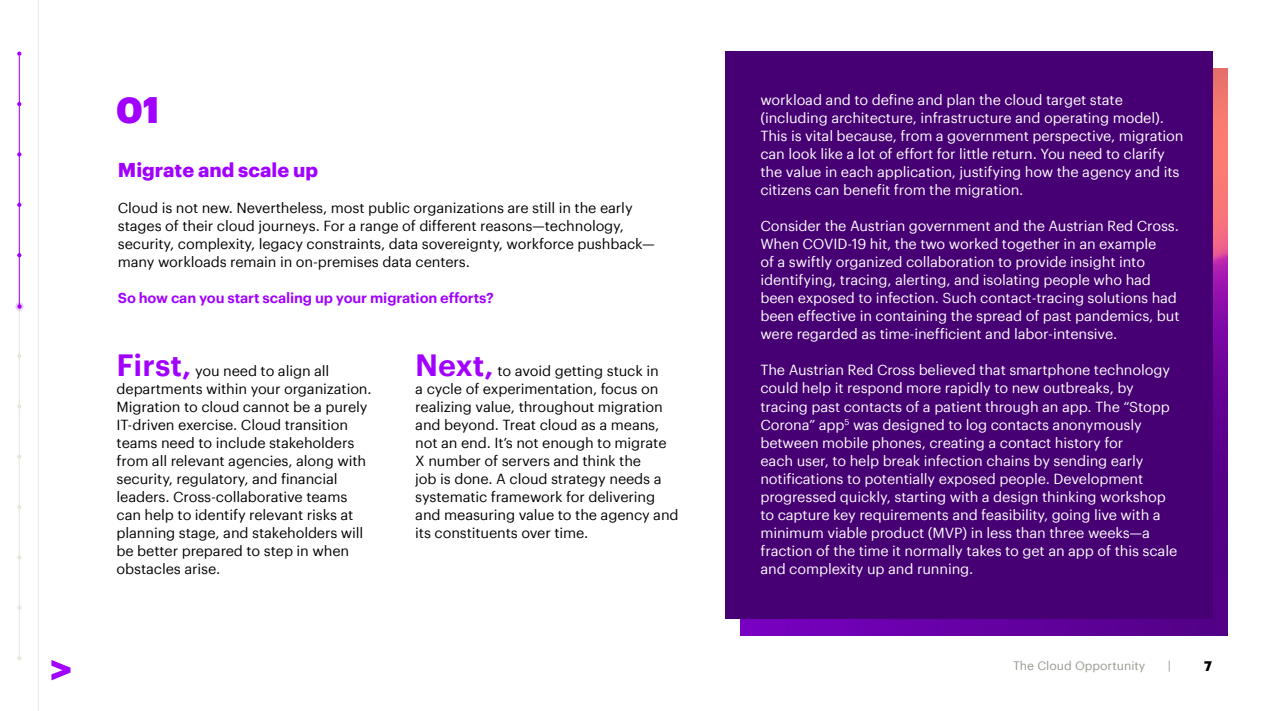
<style>
.page{position:relative;width:1263px;height:711px;background:#fff}
.page>*{position:absolute;margin:0;border:0;box-sizing:border-box;transform-origin:0 0}
.t1{font:900 36px "Graphik";color:#a100ff}
.t2{font:700 19.5px "Graphik";color:#a100ff}
.t3{font:14.25px/18px "Graphik";letter-spacing:-.01em;color:#fff}
.t4{font:14.25px/18px "Graphik";letter-spacing:-.01em;color:#000}
.t5{font:600 14.25px "Graphik";letter-spacing:-.01em;color:#a100ff}
.t6{font:700 13.5px "Graphik";color:#000}
.t7{font:12px "Graphik";color:#96968c}
.s1{font-weight:600;font-size:30px;color:#a100ff}
</style>
<div class="page">
<svg style="left:51px;top:660px;width:20px;height:20px"></svg>
<svg style="left:15px;top:51px;width:9px;height:610px"></svg>
<hr style="left:19px;top:56px;width:1px;height:250px;background:#a100ff">
<img style="left:740px;top:68px;width:487px;height:566px">
<div style="left:724px;top:51px;width:488px;height:567px;background:#460073"></div>
<h1 class="t1" style="left:116px;top:82px;width:45px">01</h1>
<h2 class="t2" style="left:118px;top:155px;width:202px">Migrate and scale up</h2>
<p class="t4" style="left:118px;top:198px;width:539px">Cloud is not new. Nevertheless, most public organizations are still in the early stages of their cloud journeys. For a range of different reasons—technology, security, complexity, legacy constraints, data sovereignty, workforce pushback— many workloads remain in on-premises data centers.</p>
<p class="t5" style="left:118px;top:287px;width:377px">So how can you start scaling up your migration efforts?</p>
<p class="t4" style="left:117px;top:360px;width:257px"><span class="s1">First,</span> you need to align all departments within your organization.<br>Migration to cloud cannot be a purely IT-driven exercise. Cloud transition teams need to include stakeholders from all relevant agencies, along with security, regulatory, and financial leaders. Cross-collaborative teams can help to identify relevant risks at planning stage, and stakeholders will be better prepared to step in when obstacles arise.</p>
<p class="t4" style="left:415px;top:360px;width:265px"><span class="s1">Next,</span> to avoid getting stuck in<br>a cycle of experimentation, focus on realizing value, throughout migration and beyond. Treat cloud as a means, not an end. It’s not enough to migrate X number of servers and think the<br>job is done. A cloud strategy needs a systematic framework for delivering and measuring value to the agency and its constituents over time.</p>
<p class="t3" style="left:760px;top:90px;width:425px">workload and to define and plan the cloud target state (including architecture, infrastructure and operating model).<br>This is vital because, from a government perspective, migration can look like a lot of effort for little return. You need to clarify the value in each application, justifying how the agency and its citizens can benefit from the migration.</p>
<p class="t3" style="left:760px;top:216px;width:421px">Consider the Austrian government and the Austrian Red Cross.<br>When COVID-19 hit, the two worked together in an example<br>of a swiftly organized collaboration to provide insight into identifying, tracing, alerting, and isolating people who had been exposed to infection. Such contact-tracing solutions had been effective in containing the spread of past pandemics, but were regarded as time-inefficient and labor-intensive.</p>
<p class="t3" style="left:760px;top:360px;width:418px">The Austrian Red Cross believed that smartphone technology could help it respond more rapidly to new outbreaks, by tracing past contacts of a patient through an app. The “Stopp Corona” app<sup>5</sup> was designed to log contacts anonymously between mobile phones, creating a contact history for<br>each user, to help break infection chains by sending early notifications to potentially exposed people. Development progressed quickly, starting with a design thinking workshop to capture key requirements and feasibility, going live with a minimum viable product (MVP) in less than three weeks—a fraction of the time it normally takes to get an app of this scale and complexity up and running.</p>
<p class="t7" style="left:1013px;top:656px;width:134px">The Cloud Opportunity</p>
<p class="t7" style="left:1168px;top:656px;width:5px">|</p>
<p class="t6" style="left:1204px;top:655px;width:9px">7</p>
</div>
